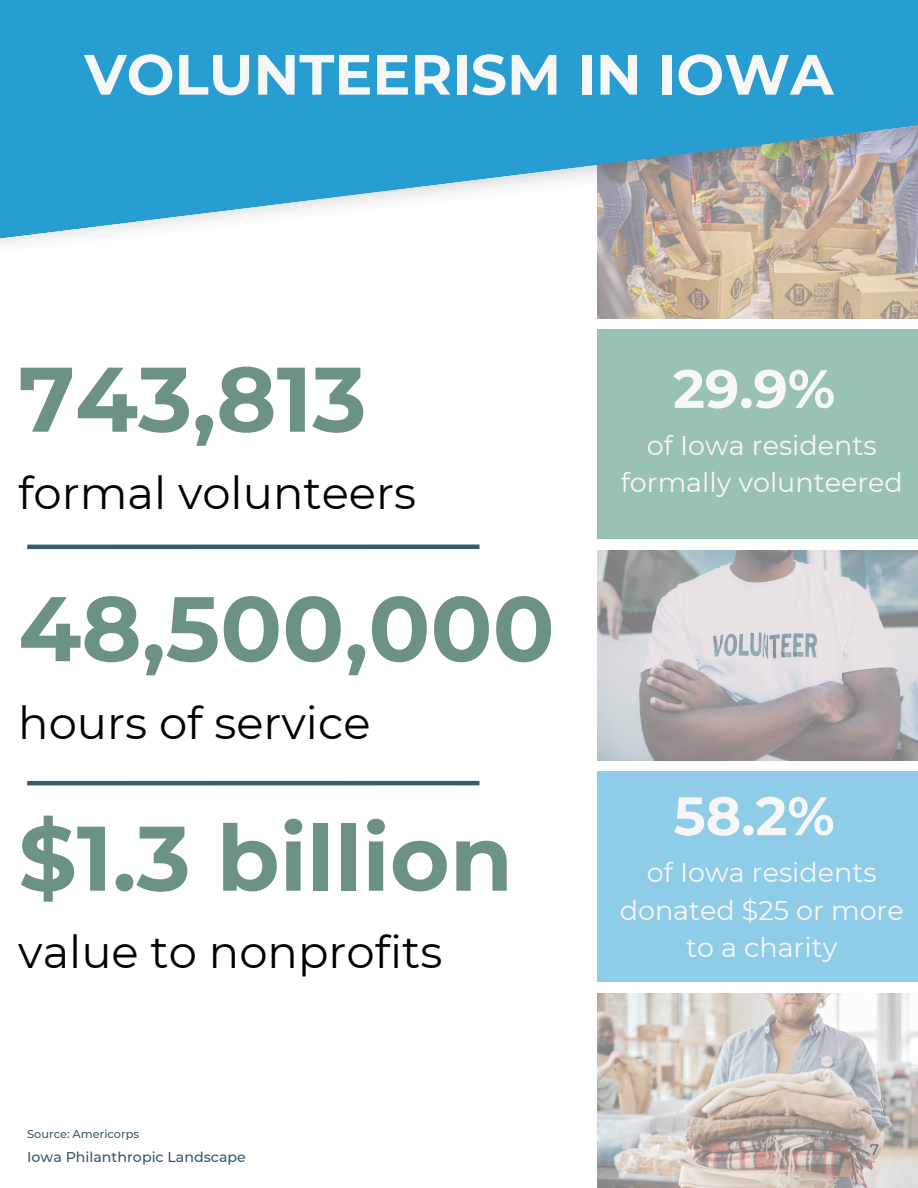
<style>
.page{position:relative;width:918px;height:1188px;background:#fff}
.page>*{position:absolute;margin:0;border:0;box-sizing:border-box;transform-origin:0 0}
.t1{font:700 91.5px "Montserrat";color:#6c9286}
.t2{font:700 56.7px "Montserrat";color:#f7f7f7}
.t3{font:700 54px "Montserrat";color:#f7f7f7}
.t4{font:45px "Montserrat";color:#000}
.t5{font:27px/37.2px "Montserrat";color:#f7f7f7;text-align:center}
.t6{font:15px "Montserrat";color:#365b6d}
.t7{font:500 14.25px "Montserrat";color:#365b6d}
.t8{font:500 11.25px "Montserrat";color:#365b6d}
</style>
<div class="page">
<img style="left:598px;top:255px;width:320px;height:63px">
<div style="left:598px;top:330px;width:320px;height:209px;background:#99c2b1"></div>
<img style="left:598px;top:550px;width:320px;height:210px">
<div style="left:598px;top:772px;width:320px;height:210px;background:#8fcce7"></div>
<img style="left:598px;top:993px;width:320px;height:195px">
<img style="left:597px;top:247px;width:321px;height:8px">
<svg style="left:0;top:0;width:918px;height:247px;background:#55a9cf"></svg>
<hr style="left:27px;top:545px;width:452px;height:4px;background:#345c72">
<hr style="left:27px;top:781px;width:452px;height:4px;background:#345c72">
<p class="t2" style="left:84px;top:40px;width:751px">VOLUNTEERISM IN IOWA</p>
<p class="t1" style="left:18px;top:343px;width:350px">743,813</p>
<p class="t4" style="left:18px;top:466px;width:399px">formal volunteers</p>
<p class="t1" style="left:18px;top:573px;width:538px">48,500,000</p>
<p class="t4" style="left:18px;top:695px;width:354px">hours of service</p>
<p class="t1" style="left:18px;top:802px;width:496px">$1.3 billion</p>
<p class="t4" style="left:18px;top:925px;width:426px">value to nonprofits</p>
<p class="t8" style="left:27px;top:1127px;width:113px">Source: Americorps</p>
<p class="t7" style="left:27px;top:1148px;width:220px">Iowa Philanthropic Landscape</p>
<p class="t3" style="left:673px;top:356px;width:164px">29.9%</p>
<p class="t5" style="left:621px;top:427px;width:284px">of Iowa residents formally volunteered</p>
<p class="t3" style="left:674px;top:783px;width:163px">58.2%</p>
<p class="t5" style="left:620px;top:854px;width:285px">of Iowa residents donated $25 or more to a charity</p>
<p class="t6" style="left:870px;top:1141px;width:10px">7</p>
</div>
